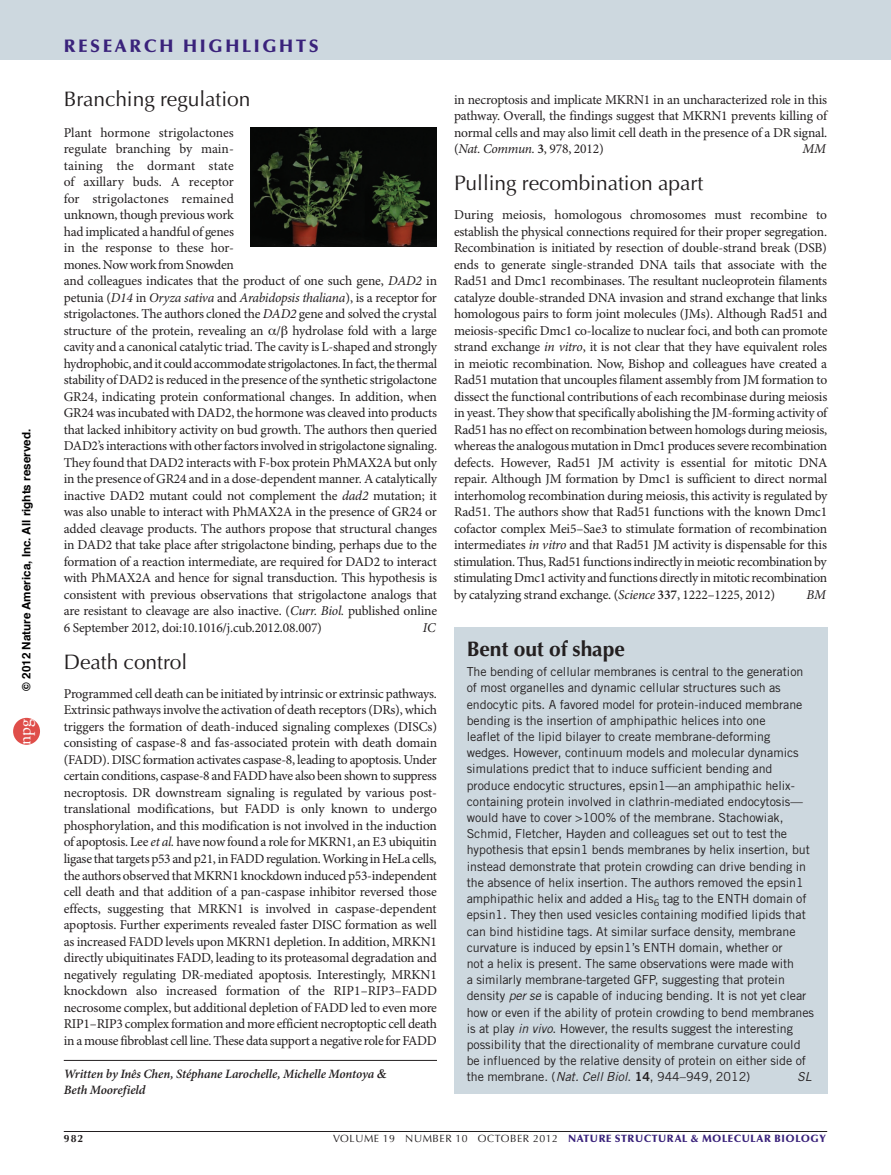
<style>
.page{position:relative;width:891px;height:1175px;background:#fff}
.page>*{position:absolute;margin:0;border:0;box-sizing:border-box;transform-origin:0 0}
.t1{font:21px "Optima LT Std";letter-spacing:-.005em;color:#231f20}
.t2{font:700 21px "Optima LT Std";letter-spacing:-.005em;color:#231f20}
.t3{font:900 18px "Optima LT Std";letter-spacing:.15em;color:#3a227b}
.t4{font:17.4px "Adobe Garamond Pro";color:#fff}
.t5{font:13.5px/16.5px "Minion Pro";letter-spacing:-.015em;color:#231f20;text-align:justify}
.t6{font:italic 13.5px "Minion Pro";color:#231f20}
.t7{font:italic 600 12.75px/16.5px "Minion Pro";letter-spacing:-.01em;color:#231f20}
.t8{font:12.45px/16.2px "Trade Gothic LT Std";letter-spacing:-.005em;color:#231f20}
.t9{font:italic 12.45px "Trade Gothic LT Std";color:#231f20}
.t10{font:700 11.7px "Helvetica";color:#000}
.t11{font:900 10.5px "Optima LT Std";letter-spacing:.05em;color:#3a227b}
.t12{font:10.5px "Optima LT Std";letter-spacing:.05em;color:#231f20}
.t13{font:700 10.5px "Optima LT Std";color:#231f20}
.s1{font-style:italic}
.s2{font-family:"Times LT Std"}
.s3{font-weight:600}
.s4{font-family:"Trade Gothic LT Std Bd 2"}
.s5{font-weight:400;color:#231f20}
</style>
<div class="page">
<hr style="left:64px;top:1131px;width:763px;height:1px;background:#231f20">
<div style="left:0;top:0;width:891px;height:60px;background:#cdd8df"></div>
<hr style="left:64px;top:1060px;width:373px;height:1px;background:#231f20">
<div style="left:454px;top:627px;width:373px;height:467px;background:#cdd8df"></div>
<img style="left:251px;top:127px;width:186px;height:119px">
<div style="left:13px;top:718px;width:27px;height:26px;background:#df4e4a;border-radius:50%"></div>
<p class="t10" style="left:22px;top:690px;width:263px;rotate:-90deg">© 2012 Nature America, Inc. All rights reserved.</p>
<p class="t4" style="left:14px;top:744px;width:28px;rotate:-90deg">npg</p>
<h2 class="t3" style="left:64px;top:36px;width:257px">RESEARCH HIGHLIGHTS</h2>
<h1 class="t1" style="left:64px;top:87px;width:188px">B ranching regulation</h1>
<p class="t5" style="left:64px;top:125px;width:375px;text-align:left">Plant hormone strigolactones<br>regulate branching by main-<br>taining the dormant state<br>of axillary buds. A receptor<br>for strigolactones remained<br>unknown, though previous work<br>had implicated a handful of genes<br>in the response to these hor-<br>mones. Now work from Snowden<br>and colleagues indicates that the product of one such gene, <span class="s1">DAD2</span> in petunia (<span class="s1">D14</span> in <span class="s1">Oryza sativa</span> and <span class="s1">Arabidopsis thaliana</span>), is a receptor for strigolactones. The authors cloned the <span class="s1">DAD2</span> gene and solved the crystal structure of the protein, revealing an / hydrolase fold with a large cavity and a canonical catalytic triad. The cavity is L-shaped and strongly hydrophobic, and it could accommodate strigolactones. In fact, the thermal stability of DAD2 is reduced in the presence of the synthetic strigolactone GR24, indicating protein conformational changes. In addition, when GR24 was incubated with DAD2, the hormone was cleaved into products that lacked inhibitory activity on bud growth. The authors then queried DAD2’s interactions with other factors involved in strigolactone signaling.<br>They found that DAD2 interacts with F-box protein PhMAX2A but only in the presence of GR24 and in a dose-dependent manner. A catalytically inactive DAD2 mutant could not complement the <span class="s1">dad2</span> mutation; it was also unable to interact with PhMAX2A in the presence of GR24 or added cleavage products. The authors propose that structural changes in DAD2 that take place after strigolactone binding, perhaps due to the formation of a reaction intermediate, are required for DAD2 to interact with PhMAX2A and hence for signal transduction. This hypothesis is consistent with previous observations that strigolactone analogs that are resistant to cleavage are also inactive. (<span class="s1">Curr. Biol.</span> published online 6 September 2012, doi:10.1016/j.cub.2012.08.007)</p>
<p class="t6" style="left:423px;top:619px;width:14px">IC</p>
<h1 class="t1" style="left:64px;top:649px;width:125px">Death control</h1>
<p class="t5" style="left:64px;top:686px;width:375px">Programmed cell death can be initiated by intrinsic or extrinsic pathways.<br>Extrinsic pathways involve the activation of death receptors (DRs), which triggers the formation of death-induced signaling complexes (DISCs) consisting of caspase-8 and fas-associated protein with death domain (FADD). DISC formation activates caspase-8, leading to apoptosis. Under certain conditions, caspase-8 and FADD have also been shown to suppress necroptosis. DR downstream signaling is regulated by various post&shy;translational modifications, but FADD is only known to undergo phosphorylation, and this modification is not involved in the induction of apoptosis. Lee <span class="s1">et al.</span> have now found a role for MKRN1, an E3 ubiquitin ligase that targets p53 and p21, in FADD regulation. Working in HeLa cells, the authors observed that MKRN1 knockdown induced p53-independent cell death and that addition of a pan-caspase inhibitor reversed those effects, suggesting that MRKN1 is involved in caspase-dependent apoptosis. Further experiments revealed faster DISC formation as well as increased FADD levels upon MKRN1 depletion. In addition, MRKN1 directly ubiquitinates FADD, leading to its proteasomal degradation and negatively regulating DR-mediated apoptosis. Interestingly, MRKN1 knockdown also increased formation of the RIP1–RIP3–FADD necrosome complex, but additional depletion of FADD led to even more RIP1–RIP3 complex formation and more efficient necroptoptic cell death in a mouse fibroblast cell line. These data support a negative role for FADD</p>
<p class="t7" style="left:64px;top:1065px;width:325px">Written by Inês Chen, Stéphane Larochelle, Michelle Montoya <span class="s2">&amp;<br></span>Beth Moorefield</p>
<p class="t5" style="left:454px;top:92px;width:375px">in necroptosis and implicate MKRN1 in an uncharacterized role in this pathway. Overall, the findings suggest that MKRN1 prevents killing of normal cells and may also limit cell death in the presence of a DR signal. (<span class="s1">Nat. Commun.</span> <span class="s3">3</span>, 978, 2012)</p>
<p class="t6" style="left:803px;top:141px;width:25px">MM</p>
<h1 class="t1" style="left:454px;top:171px;width:251px">Pulling recombination apart</h1>
<p class="t5" style="left:454px;top:207px;width:375px">During meiosis, homologous chromosomes must recombine to establish the physical connections required for their proper segregation.<br>Recombination is initiated by resection of double-strand break (DSB) ends to generate single-stranded DNA tails that associate with the Rad51 and Dmc1 recombinases. The resultant nucleoprotein filaments catalyze double-stranded DNA invasion and strand exchange that links homologous pairs to form joint molecules (JMs). Although Rad51 and meiosis-specific Dmc1 co-localize to nuclear foci, and both can promote strand exchange <span class="s1">in vitro</span>, it is not clear that they have equivalent roles in meiotic recombination. Now, Bishop and colleagues have created a Rad51 mutation that uncouples filament assembly from JM formation to dissect the functional contributions of each recombinase during meiosis in yeast. They show that specifically abolishing the JM-forming activity of Rad51 has no effect on recombination between homologs during meiosis, whereas the analogous mutation in Dmc1 produces severe recombination defects. However, Rad51 JM activity is essential for mitotic DNA repair. Although JM formation by Dmc1 is sufficient to direct normal interhomolog recombination during meiosis, this activity is regulated by Rad51. The authors show that Rad51 functions with the known Dmc1 cofactor complex Mei5–Sae3 to stimulate formation of recombination intermediates <span class="s1">in vitro</span> and that Rad51 JM activity is dispensable for this stimulation. Thus, Rad51 functions indirectly in meiotic recombination by stimulating Dmc1 activity and functions directly in mitotic recombination by catalyzing strand exchange. (<span class="s1">Science</span> <span class="s3">337</span>, 1222–1225, 2012)</p>
<p class="t6" style="left:807px;top:586px;width:21px">BM</p>
<h1 class="t2" style="left:467px;top:636px;width:160px">Bent out of shape</h1>
<p class="t8" style="left:467px;top:663px;width:349px">The bending of cellular membranes is central to the generation of most organelles and dynamic cellular structures such as endocytic pits. A favored model for protein-induced membrane bending is the insertion of amphipathic helices into one<br>leaflet of the lipid bilayer to create membrane-deforming wedges. However, continuum models and molecular dynamics simulations predict that to induce sufficient bending and produce endocytic structures, epsin1—an amphipathic helix&shy;containing protein involved in clathrin-mediated endocytosis— would have to cover &gt;100% of the membrane. Stachowiak, Schmid, Fletcher, Hayden and colleagues set out to test the hypothesis that epsin1 bends membranes by helix insertion, but instead demonstrate that protein crowding can drive bending in the absence of helix insertion. The authors removed the epsin1 amphipathic helix and added a His<sub>6</sub> tag to the ENTH domain of epsin1. They then used vesicles containing modified lipids that can bind histidine tags. At similar surface density, membrane curvature is induced by epsin1’s ENTH domain, whether or<br>not a helix is present. The same observations were made with<br>a similarly membrane-targeted GFP, suggesting that protein density <span class="s1">per se</span> is capable of inducing bending. It is not yet clear how or even if the ability of protein crowding to bend membranes is at play <span class="s1">in vivo</span>. However, the results suggest the interesting possibility that the directionality of membrane curvature could be influenced by the relative density of protein on either side of the membrane. (<span class="s1">Nat. Cell Biol</span>. <span class="s4">14</span>, 944–949, 2012)</p>
<p class="t9" style="left:797px;top:1069px;width:16px">SL</p>
<p class="t13" style="left:64px;top:1132px;width:21px">982</p>
<p class="t12" style="left:333px;top:1132px;width:176px">volume 19 number 10 OCTOBER</p>
<p class="t11" style="left:533px;top:1132px;width:294px"><span class="s5">2012</span> NATURE STRUCTURAL &amp; MOLECULAR BIOLOGY</p>
</div>
